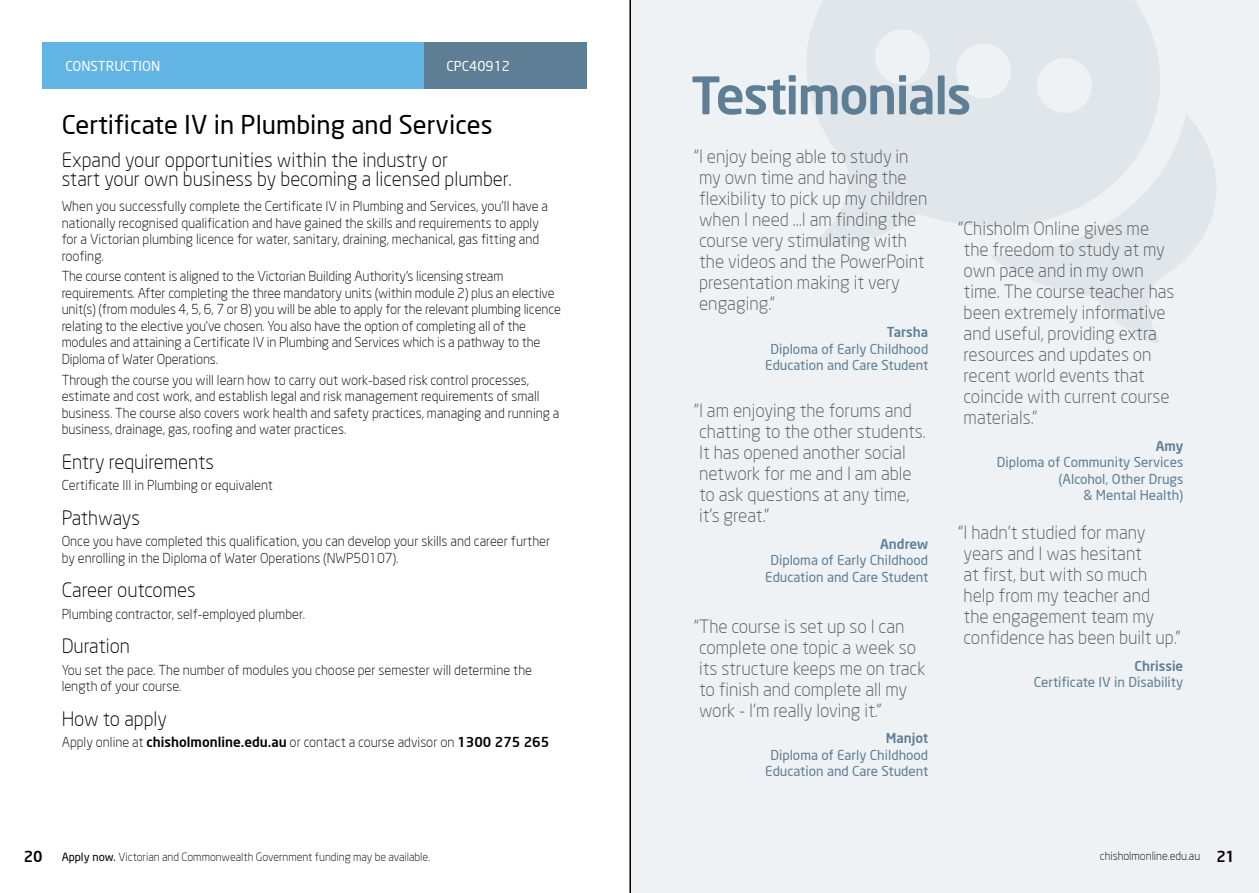
<style>
.page{position:relative;width:1259px;height:893px;background:#fff}
.page>*{position:absolute;margin:0;border:0;box-sizing:border-box;transform-origin:0 0}
.t1{font:500 51px "Neo Sans";letter-spacing:-.03em;color:#5d7e95}
.t2{font:25.5px "Neo Sans";color:#000}
.t3{font:300 19.5px/19.5px "Neo Sans";color:#000}
.t4{font:300 18px/21px "Neo Sans";color:#58595b}
.t5{font:500 15px "Neo Sans";color:#000}
.t6{font:300 13.5px/16.5px "Neo Sans";color:#000}
.t7{font:13.5px/16.5px "Neo Sans";color:#5d7e95;text-align:center}
.t8{font:500 13.5px "Neo Sans";color:#5d7e95}
.t9{font:13.5px "Neo Sans";color:#fff}
.t10{font:300 11.25px "Neo Sans";color:#000}
.s1{font-weight:500}
.s2{font-weight:400}
.s3{font-weight:500;font-size:15px}
</style>
<div class="page">
<div style="left:629px;top:0;width:630px;height:893px;background:#eff2f4"></div>
<div style="left:43px;top:43px;width:544px;height:46px;background:#61b4e4"></div>
<div style="left:424px;top:43px;width:163px;height:46px;background:#5d7e95"></div>
<svg style="left:988px;top:114px;width:232px;height:230px;fill:#eff2f4"></svg>
<svg style="left:800px;top:0;width:372px;height:254px;fill:#e0e6ea"></svg>
<p class="t9" style="left:65px;top:58px;width:96px">CONSTRUCTION</p>
<p class="t9" style="left:446px;top:58px;width:65px">CPC40912</p>
<h2 class="t2" style="left:62px;top:109px;width:432px">Certificate IV in Plumbing and Services</h2>
<h3 class="t3" style="left:62px;top:150px;width:451px">Expand your opportunities within the industry or<br>start your own business by becoming a licensed plumber.</h3>
<p class="t6" style="left:62px;top:198px;width:488px">When you successfully complete the Certificate IV in Plumbing and Services, you’ll have a nationally recognised qualification and have gained the skills and requirements to apply for a Victorian plumbing licence for water, sanitary, draining, mechanical, gas fitting and roofing.</p>
<p class="t6" style="left:62px;top:268px;width:501px">The course content is aligned to the Victorian Building Authority’s licensing stream requirements. After completing the three mandatory units (within module 2) plus an elective unit(s) (from modules 4, 5, 6, 7 or 8) you will be able to apply for the relevant plumbing licence relating to the elective you’ve chosen. You also have the option of completing all of the modules and attaining a Certificate IV in Plumbing and Services which is a pathway to the Diploma of Water Operations.</p>
<p class="t6" style="left:62px;top:371px;width:499px">Through the course you will learn how to carry out work-based risk control processes, estimate and cost work, and establish legal and risk management requirements of small business. The course also covers work health and safety practices, managing and running a business, drainage, gas, roofing and water practices.</p>
<h3 class="t3" style="left:62px;top:452px;width:154px">Entry requirements</h3>
<p class="t6" style="left:62px;top:477px;width:213px">Certificate III in Plumbing or equivalent</p>
<h3 class="t3" style="left:62px;top:508px;width:80px">Pathways</h3>
<p class="t6" style="left:62px;top:533px;width:490px">Once you have completed this qualification, you can develop your skills and career further by enrolling in the Diploma of Water Operations (NWP50107).</p>
<h3 class="t3" style="left:62px;top:580px;width:136px">Career outcomes</h3>
<p class="t6" style="left:62px;top:605px;width:245px">Plumbing contractor, self-employed plumber.</p>
<h3 class="t3" style="left:62px;top:636px;width:70px">Duration</h3>
<p class="t6" style="left:62px;top:661px;width:472px">You set the pace. The number of modules you choose per semester will determine the length of your course.</p>
<h3 class="t3" style="left:62px;top:709px;width:107px">How to apply</h3>
<p class="t6" style="left:62px;top:734px;width:489px">Apply online at <span class="s1">chisholmonline.edu.au</span> or contact a course advisor on <span class="s1">1300 275 265</span></p>
<p class="t5" style="left:24px;top:847px;width:20px">20</p>
<p class="t10" style="left:62px;top:850px;width:370px"><span class="s2">Apply now.</span> Victorian and Commonwealth Government funding may be available.</p>
<h1 class="t1" style="left:691px;top:63px;width:282px">Testimonials</h1>
<h3 class="t4" style="left:694px;top:146px;width:235px">“I enjoy being able to study in my own time and having the flexibility to pick up my children when I need …I am finding the course very stimulating with the videos and the PowerPoint presentation making it very engaging.”</h3>
<p class="t8" style="left:887px;top:324px;width:43px">Tarsha</p>
<p class="t7" style="left:765px;top:340px;width:165px">Diploma of Early Childhood<br>Education and Care Student</p>
<h3 class="t4" style="left:694px;top:400px;width:234px">“I am enjoying the forums and chatting to the other students.<br>It has opened another social network for me and I am able to ask questions at any time, it’s great.”</h3>
<p class="t8" style="left:880px;top:535px;width:50px">Andrew</p>
<p class="t7" style="left:765px;top:552px;width:165px">Diploma of Early Childhood<br>Education and Care Student</p>
<p class="t4" style="left:958px;top:218px;width:218px">“Chisholm Online gives me the freedom to study at my own pace and in my own time. The course teacher has been extremely informative and useful, providing extra resources and updates on recent world events that coincide with current course materials.”</p>
<p class="t8" style="left:1155px;top:437px;width:29px">Amy</p>
<p class="t7" style="left:997px;top:454px;width:188px;text-align:right">Diploma of Community Services (Alcohol, Other Drugs<br>&amp; Mental Health)</p>
<h3 class="t4" style="left:958px;top:522px;width:224px">“I hadn’t studied for many years and I was hesitant<br>at first, but with so much<br>help from my teacher and<br>the engagement team my confidence has been built up.”</h3>
<p class="t8" style="left:1134px;top:657px;width:50px">Chrissie</p>
<p class="t7" style="left:1033px;top:674px;width:151px">Certificate IV in Disability</p>
<h3 class="t4" style="left:694px;top:615px;width:233px">“The course is set up so I can complete one topic a week so its structure keeps me on track to finish and complete all my work - I’m really loving it.”</h3>
<p class="t8" style="left:885px;top:730px;width:44px">Manjot</p>
<p class="t7" style="left:765px;top:746px;width:165px">Diploma of Early Childhood<br>Education and Care Student</p>
<p class="t10" style="left:1099px;top:849px;width:137px">chisholmonline.edu.au <span class="s3">21</span></p>
</div>
